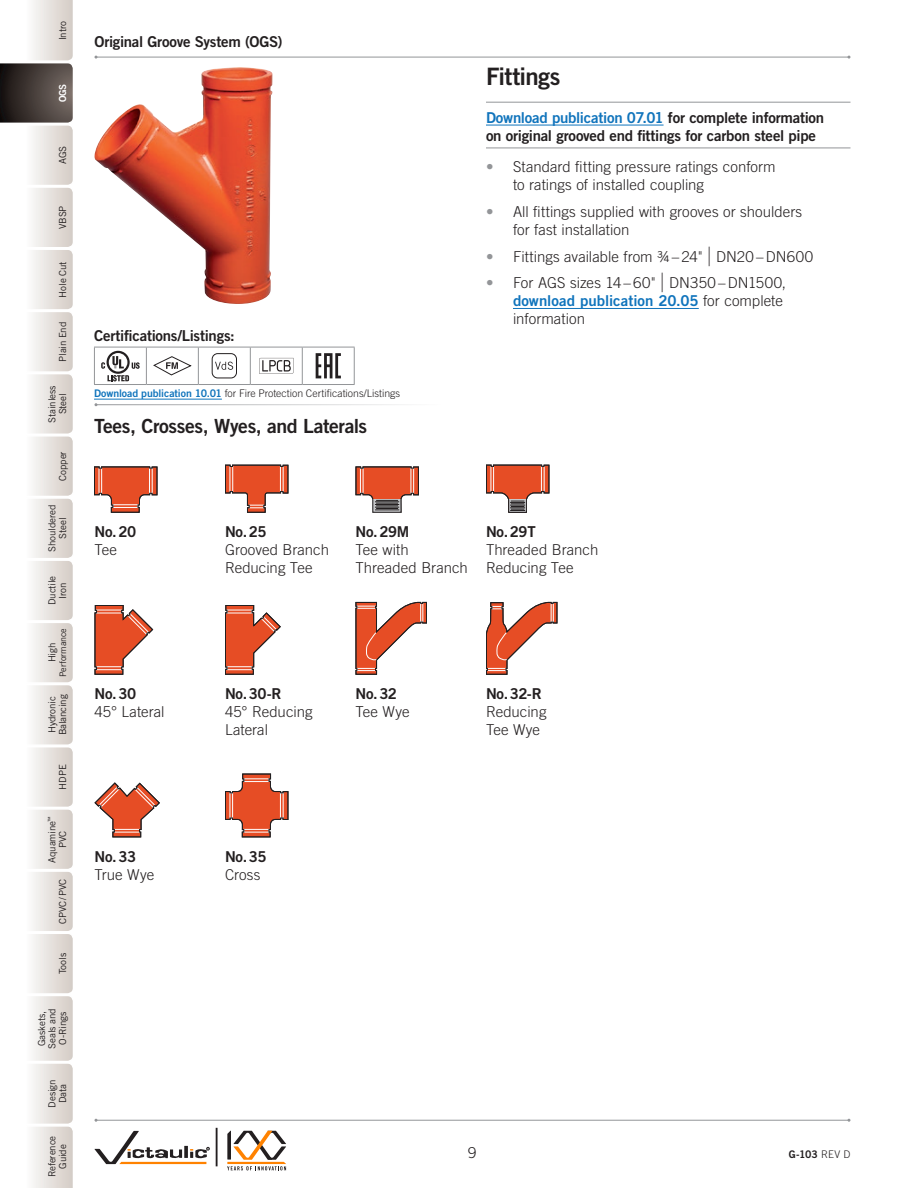
<style>
.page{position:relative;width:918px;height:1188px;background:#fff}
.page>*{position:absolute;margin:0;border:0;box-sizing:border-box;transform-origin:0 0}
.t1{font:24px "Trade Gothic LT Std Bd 2";letter-spacing:-.03em;color:#231f20}
.t2{font:19.5px "Trade Gothic LT Std Bd 2";letter-spacing:-.02em;color:#231f20}
.t3{font:300 15px/18px "Trade Gothic LT Std";letter-spacing:.005em;color:#231f20}
.t4{font:15px/18px "Trade Gothic LT Std Bd 2";letter-spacing:-.02em;color:#231f20}
.t5{font:15px "Trade Gothic LT Std Bd 2";color:#1074bc}
.t6{font:300 10.5px "Trade Gothic LT Std";color:#231f20}
.t7{font:10.5px "Trade Gothic LT Std Bd 2";color:#231f20}
.t8{font:9.75px/10.5px "Trade Gothic LT Std";letter-spacing:-.015em;color:#231f20;text-align:center}
.t9{font:9.75px "Trade Gothic LT Std Bd 2";color:#fff}
.t10{font:9px "Trade Gothic LT Std";letter-spacing:-.01em;color:#231f20}
.s1{font-family:"Trade Gothic LT Std Bd 2";font-weight:400;color:#1074bc}
.s2{color:#1074bc}
.s3{color:#939598}
.s4{font-family:"Helvetica Neue LT Std";font-weight:100;font-size:19.5px}
.s5{font-family:"Trade Gothic LT Std";font-weight:300;color:#231f20}
.s6{font-family:"Trade Gothic LT Std";font-weight:300}
</style>
<div class="page">
<svg style="left:95px;top:1131px;width:114px;height:33px"></svg>
<hr style="left:216px;top:1128px;width:2px;height:38px;background:#231f20">
<svg style="left:227px;top:1131px;width:59px;height:39px"></svg>
<svg style="left:356px;top:466px;width:63px;height:47px"></svg>
<svg style="left:94px;top:466px;width:63px;height:47px"></svg>
<svg style="left:225px;top:774px;width:63px;height:63px"></svg>
<svg style="left:94px;top:782px;width:66px;height:55px"></svg>
<svg style="left:94px;top:605px;width:59px;height:70px"></svg>
<svg style="left:225px;top:605px;width:56px;height:70px"></svg>
<svg style="left:225px;top:465px;width:63px;height:48px"></svg>
<svg style="left:486px;top:465px;width:63px;height:48px"></svg>
<svg style="left:356px;top:602px;width:71px;height:73px"></svg>
<svg style="left:486px;top:602px;width:71px;height:73px"></svg>
<img style="left:94px;top:67px;width:179px;height:237px">
<hr style="left:486px;top:102px;width:365px;height:1px;background:#939598">
<hr style="left:486px;top:125px;width:178px;height:1px;background:#1074bc">
<hr style="left:486px;top:148px;width:365px;height:1px;background:#939598">
<hr style="left:513px;top:308px;width:186px;height:1px;background:#1074bc">
<hr style="left:94px;top:399px;width:128px;height:1px;background:#1074bc">
<hr style="left:94px;top:347px;width:52px;height:1px;background:#939598">
<hr style="left:94px;top:347px;width:1px;height:37px;background:#939598">
<hr style="left:146px;top:347px;width:52px;height:1px;background:#939598">
<hr style="left:146px;top:347px;width:1px;height:37px;background:#939598">
<hr style="left:198px;top:347px;width:52px;height:1px;background:#939598">
<hr style="left:198px;top:347px;width:1px;height:37px;background:#939598">
<hr style="left:250px;top:347px;width:52px;height:1px;background:#939598">
<hr style="left:250px;top:347px;width:1px;height:37px;background:#939598">
<hr style="left:302px;top:347px;width:53px;height:1px;background:#939598">
<hr style="left:302px;top:347px;width:1px;height:37px;background:#939598">
<hr style="left:354px;top:347px;width:1px;height:37px;background:#939598">
<hr style="left:94px;top:384px;width:52px;height:1px;background:#939598">
<hr style="left:146px;top:384px;width:52px;height:1px;background:#939598">
<hr style="left:198px;top:384px;width:52px;height:1px;background:#939598">
<hr style="left:250px;top:384px;width:52px;height:1px;background:#939598">
<hr style="left:302px;top:384px;width:53px;height:1px;background:#939598">
<svg style="left:101px;top:351px;width:39px;height:30px"></svg>
<svg style="left:153px;top:356px;width:39px;height:19px"></svg>
<div style="left:212px;top:353px;width:25px;height:25px;border:1px solid #231f20;border-radius:6px"></div>
<svg style="left:215px;top:362px;width:18px;height:8px"></svg>
<svg style="left:259px;top:358px;width:34px;height:16px"></svg>
<svg style="left:316px;top:353px;width:25px;height:25px"></svg>
<hr style="left:96px;top:404px;width:362px;height:1px;background:#939598">
<hr style="left:96px;top:57px;width:753px;height:1px;background:#939598">
<hr style="left:96px;top:1120px;width:753px;height:1px;background:#939598">
<svg style="left:0;top:0;width:73px;height:1188px"></svg>
<p class="t8" style="left:57px;top:40px;width:21px;rotate:-90deg">Intro</p>
<p class="t9" style="left:56px;top:102px;width:20px;rotate:-90deg">OGS</p>
<p class="t8" style="left:57px;top:164px;width:20px;rotate:-90deg">AGS</p>
<p class="t8" style="left:57px;top:229px;width:25px;rotate:-90deg">VBSP</p>
<p class="t8" style="left:57px;top:298px;width:38px;rotate:-90deg">Hole Cut</p>
<p class="t8" style="left:57px;top:362px;width:41px;rotate:-90deg">Plain End</p>
<p class="t8" style="left:47px;top:423px;width:39px;rotate:-90deg">Stainless<br>Steel</p>
<p class="t8" style="left:57px;top:481px;width:31px;rotate:-90deg">Copper</p>
<p class="t8" style="left:47px;top:552px;width:49px;rotate:-90deg">Shouldered<br>Steel</p>
<p class="t8" style="left:47px;top:605px;width:31px;rotate:-90deg">Ductile<br>Iron</p>
<p class="t8" style="left:47px;top:662px;width:21px;rotate:-90deg">High</p>
<p class="t10" style="left:57px;top:677px;width:50px;rotate:-90deg">Performance</p>
<p class="t8" style="left:47px;top:735px;width:42px;text-align:left;rotate:-90deg">Hydronic<br>Balancing</p>
<p class="t8" style="left:57px;top:790px;width:27px;rotate:-90deg">HDPE</p>
<p class="t8" style="left:47px;top:863px;width:48px;rotate:-90deg">Aquamine<sup>™<br></sup>PVC</p>
<p class="t8" style="left:57px;top:924px;width:46px;rotate:-90deg">CPVC/PVC</p>
<p class="t8" style="left:57px;top:974px;width:23px;rotate:-90deg">Tools</p>
<p class="t8" style="left:36px;top:1049px;width:42px;rotate:-90deg">Gaskets,<br>Seals and<br>O-Rings</p>
<p class="t8" style="left:47px;top:1108px;width:30px;rotate:-90deg">Design<br>Data</p>
<p class="t8" style="left:47px;top:1177px;width:43px;rotate:-90deg">Reference<br>Guide</p>
<p class="t4" style="left:94px;top:32px;width:190px">Original Groove System (OGS)</p>
<p class="t4" style="left:94px;top:326px;width:142px">Certifications/Listings:</p>
<p class="t6" style="left:94px;top:387px;width:308px"><span class="s1">Download publication 10.01</span> for Fire Protection Certifications/Listings</p>
<h2 class="t2" style="left:94px;top:414px;width:275px">Tees, Crosses, Wyes, and Laterals</h2>
<h1 class="t1" style="left:486px;top:61px;width:76px">Fittings</h1>
<p class="t4" style="left:486px;top:108px;width:340px"><span class="s2">Download publication 07.01</span> for complete information on original grooved end fittings for carbon steel pipe</p>
<p class="t3" style="left:513px;top:158px;width:264px;text-indent:-27px"><span class="s3">•</span> Standard fitting pressure ratings conform to ratings of installed coupling</p>
<p class="t3" style="left:513px;top:202px;width:291px;text-indent:-27px"><span class="s3">•</span> All fittings supplied with grooves or shoulders for fast installation</p>
<p class="t3" style="left:486px;top:247px;width:329px"><span class="s3">•</span> Fittings available from ¾ – 24" <span class="s4">|</span> DN20 –DN600</p>
<p class="t3" style="left:486px;top:274px;width:302px"><span class="s3">•</span> For AGS sizes 14 – 60" <span class="s4">|</span> DN350 –DN1500,</p>
<p class="t5" style="left:513px;top:292px;width:271px">download publication 20.05 <span class="s5">for complete</span></p>
<p class="t3" style="left:513px;top:310px;width:74px">information</p>
<p class="t4" style="left:94px;top:522px;width:43px">No.20</p>
<p class="t3" style="left:94px;top:541px;width:24px">Tee</p>
<p class="t4" style="left:225px;top:522px;width:43px">No.25</p>
<p class="t3" style="left:225px;top:541px;width:106px">Grooved Branch<br>Reducing Tee</p>
<p class="t4" style="left:356px;top:522px;width:55px">No.29M</p>
<p class="t3" style="left:356px;top:541px;width:114px">Tee with<br>Threaded Branch</p>
<p class="t4" style="left:486px;top:522px;width:51px">No.29T</p>
<p class="t3" style="left:486px;top:541px;width:114px">Threaded Branch<br>Reducing Tee</p>
<p class="t4" style="left:94px;top:684px;width:43px">No.30</p>
<p class="t3" style="left:94px;top:703px;width:72px">45° Lateral</p>
<p class="t4" style="left:225px;top:684px;width:58px">No.30-R</p>
<p class="t3" style="left:225px;top:703px;width:89px">45° Reducing<br>Lateral</p>
<p class="t4" style="left:356px;top:684px;width:43px">No.32</p>
<p class="t3" style="left:356px;top:703px;width:56px">Tee Wye</p>
<p class="t4" style="left:486px;top:684px;width:57px">No.32-R</p>
<p class="t3" style="left:486px;top:703px;width:62px">Reducing<br>Tee Wye</p>
<p class="t4" style="left:94px;top:847px;width:43px">No.33</p>
<p class="t3" style="left:94px;top:865px;width:61px">True Wye</p>
<p class="t4" style="left:225px;top:847px;width:43px">No.35</p>
<p class="t3" style="left:225px;top:865px;width:37px">Cross</p>
<p class="t3" style="left:468px;top:1143px;width:10px">9</p>
<p class="t7" style="left:789px;top:1148px;width:63px">G-103 <span class="s6">REV D</span></p>
</div>
